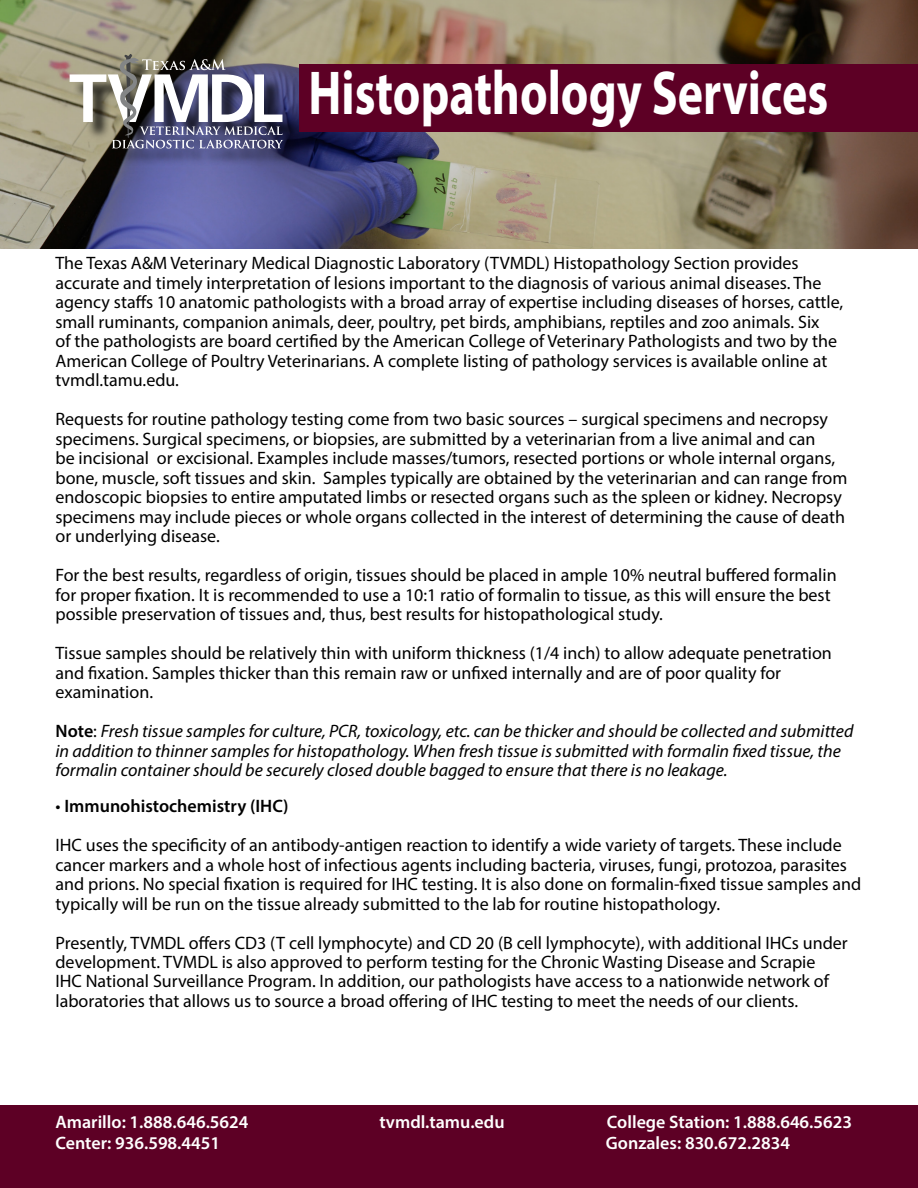
<style>
.page{position:relative;width:918px;height:1188px;background:#fff}
.page>*{position:absolute;margin:0;border:0;box-sizing:border-box;transform-origin:0 0}
.t1{font:700 62.4px "Myriad Pro";color:#fff;scale:.77 1}
.t2{font:18px/19.5px "Myriad Pro";color:#000}
.t3{font:italic 18px/19.5px "Myriad Pro";color:#000}
.t4{font:600 18px "Myriad Pro";color:#fff}
.s1{font-weight:600;font-style:normal}
.s2{font-style:normal}
.s3{font-weight:600}
</style>
<div class="page">
<img style="left:0;top:0;width:918px;height:248px">
<div style="left:0;top:1105px;width:918px;height:83px;background:#5d0025"></div>
<div style="left:299px;top:65px;width:619px;height:67px;background:#5d0025"></div>
<div style="left:72px;top:57px;width:229px;height:110px;background:#000;opacity:.75"></div>
<svg style="left:70px;top:54px;width:213px;height:94px"></svg>
<h1 class="t1" style="left:308px;top:53px;width:677px">Histopathology Services</h1>
<p class="t2" style="left:56px;top:253px;width:789px">The Texas A&amp;M Veterinary Medical Diagnostic Laboratory (TVMDL) Histopathology Section provides accurate and timely interpretation of lesions important to the diagnosis of various animal diseases. The agency staffs 10 anatomic pathologists with a broad array of expertise including diseases of horses, cattle, small ruminants, companion animals, deer, poultry, pet birds, amphibians, reptiles and zoo animals. Six<br>of the pathologists are board certified by the American College of Veterinary Pathologists and two by the American College of Poultry Veterinarians. A complete listing of pathology services is available online at tvmdl.tamu.edu.</p>
<p class="t2" style="left:56px;top:409px;width:794px">Requests for routine pathology testing come from two basic sources – surgical specimens and necropsy specimens. Surgical specimens, or biopsies, are submitted by a veterinarian from a live animal and can<br>be incisional or excisional. Examples include masses/tumors, resected portions or whole internal organs, bone, muscle, soft tissues and skin. Samples typically are obtained by the veterinarian and can range from endoscopic biopsies to entire amputated limbs or resected organs such as the spleen or kidney. Necropsy specimens may include pieces or whole organs collected in the interest of determining the cause of death or underlying disease.</p>
<p class="t2" style="left:56px;top:565px;width:783px">For the best results, regardless of origin, tissues should be placed in ample 10% neutral buffered formalin for proper fixation. It is recommended to use a 10:1 ratio of formalin to tissue, as this will ensure the best possible preservation of tissues and, thus, best results for histopathological study.</p>
<p class="t2" style="left:56px;top:643px;width:778px">Tissue samples should be relatively thin with uniform thickness (1/4 inch) to allow adequate penetration and fixation. Samples thicker than this remain raw or unfixed internally and are of poor quality for examination.</p>
<p class="t3" style="left:56px;top:721px;width:799px"><span class="s1">Note</span><span class="s2">:</span> Fresh tissue samples for culture, PCR, toxicology, etc. can be thicker and should be collected and submitted in addition to thinner samples for histopathology. When fresh tissue is submitted with formalin fixed tissue, the formalin container should be securely closed double bagged to ensure that there is no leakage.</p>
<p class="t2" style="left:56px;top:786px;width:788px;line-height:39px">• <span class="s3">Immunohistochemistry (IHC)<br></span>IHC uses the specificity of an antibody-antigen reaction to identify a wide variety of targets. These include</p>
<p class="t2" style="left:56px;top:854px;width:807px">cancer markers and a whole host of infectious agents including bacteria, viruses, fungi, protozoa, parasites and prions. No special fixation is required for IHC testing. It is also done on formalin-fixed tissue samples and typically will be run on the tissue already submitted to the lab for routine histopathology.</p>
<p class="t2" style="left:56px;top:932px;width:794px">Presently, TVMDL offers CD3 (T cell lymphocyte) and CD 20 (B cell lymphocyte), with additional IHCs under development. TVMDL is also approved to perform testing for the Chronic Wasting Disease and Scrapie<br>IHC National Surveillance Program. In addition, our pathologists have access to a nationwide network of laboratories that allows us to source a broad offering of IHC testing to meet the needs of our clients.</p>
<p class="t4" style="left:56px;top:1110px;width:195px">Amarillo: 1.888.646.5624</p>
<p class="t4" style="left:380px;top:1110px;width:127px">tvmdl.tamu.edu</p>
<p class="t4" style="left:607px;top:1110px;width:247px">College Station: 1.888.646.5623</p>
<p class="t4" style="left:56px;top:1132px;width:166px">Center: 936.598.4451</p>
<p class="t4" style="left:606px;top:1132px;width:186px">Gonzales: 830.672.2834</p>
</div>
